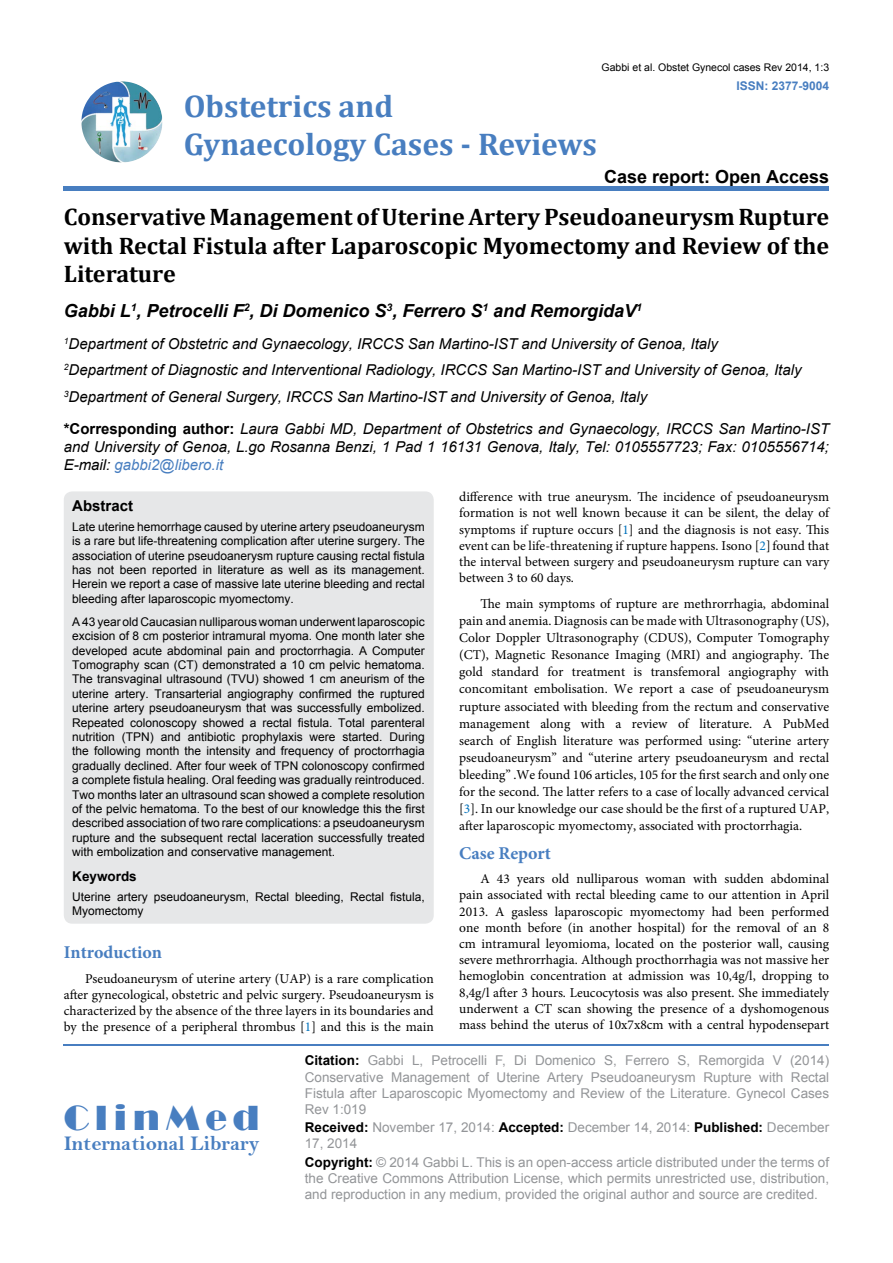
<style>
.page{position:relative;width:893px;height:1263px;background:#fff}
.page>*{position:absolute;margin:0;border:0;box-sizing:border-box;transform-origin:0 0}
.t1{font:36px "Broadway";letter-spacing:.16em;color:#487ec0}
.t2{font:700 31.5px/37.8px "Cambria";color:#487ec0}
.t3{font:700 24px/28.8px "Cambria";color:#000;text-align:justify}
.t4{font:21px "Bell MT Bold";color:#487ec0}
.t5{font:italic 700 18px "Arial";color:#000}
.t6{font:700 18px "Minion Pro";color:#487ec0}
.t7{font:700 18px "Arial";color:#000}
.t8{font:italic 15px/26.5px "Arial";color:#000}
.t9{font:700 15px "Arial";color:#000}
.t10{font:13.5px/16.2px "Minion Pro";color:#000;text-align:justify}
.t11{font:13.5px/16.2px "Arial";color:#939598;text-align:justify}
.t12{font:700 13.5px "Arial";color:#000}
.t13{font:12px/14.4px "Arial";color:#000;text-align:justify}
.t14{font:700 12px "Arial";color:#487ec0}
.t15{font:10.5px "Arial";color:#000}
.s1{font-weight:700;font-style:normal}
.s2{color:#487ec0}
.s3{color:#0072bc}
.s4{font-weight:700;color:#000}
</style>
<div class="page">
<img style="left:81px;top:81px;width:81px;height:81px;border-radius:41px">
<div style="left:64px;top:186px;width:765px;height:5px;background:#487ec0"></div>
<hr style="left:64px;top:1044px;width:765px;height:1px;background:#487ec0">
<div style="left:64px;top:491px;width:370px;height:433px;background:#e6e7e8;border-radius:9px"></div>
<p class="t15" style="left:602px;top:61px;width:229px">Gabbi et al. Obstet Gynecol cases Rev 2014, 1:3</p>
<p class="t14" style="left:736px;top:77px;width:94px">ISSN: 2377-9004</p>
<h2 class="t2" style="left:184px;top:86px;width:415px">Obstetrics and<br>Gynaecology Cases - Reviews</h2>
<h3 class="t7" style="left:604px;top:164px;width:227px">Case report: Open Access</h3>
<h3 class="t3" style="left:64px;top:201px;width:767px">Conservative Management of Uterine Artery Pseudoaneurysm Rupture with Rectal Fistula after Laparoscopic Myomectomy and Review of the Literature</h3>
<h3 class="t5" style="left:64px;top:298px;width:580px">Gabbi L<sup>1</sup>, Petrocelli F<sup>2</sup>, Di Domenico S<sup>3</sup>, Ferrero S<sup>1</sup> and RemorgidaV<sup>1</sup></h3>
<p class="t8" style="left:64px;top:331px;width:739px"><sup>1</sup>Department of Obstetric and Gynaecology, IRCCS San Martino-IST and University of Genoa, Italy<br><sup>2</sup>Department of Diagnostic and Interventional Radiology, IRCCS San Martino-IST and University of Genoa, Italy<br><sup>3</sup>Department of General Surgery, IRCCS San Martino-IST and University of Genoa, Italy</p>
<p class="t8" style="left:64px;top:420px;width:767px;line-height:18px;text-align:justify"><span class="s1">*Corresponding author:</span> Laura Gabbi MD, Department of Obstetrics and Gynaecology, IRCCS San Martino-IST and University of Genoa, L.go Rosanna Benzi, 1 Pad 1 16131 Genova, Italy, Tel: 0105557723; Fax: 0105556714; E-mail: <span class="s2">gabbi2@libero.it</span></p>
<p class="t10" style="left:459px;top:489px;width:371px">difference with true aneurysm. The incidence of pseudoaneurysm formation is not well known because it can be silent, the delay of symptoms if rupture occurs [<span class="s3">1</span>] and the diagnosis is not easy. This event can be life-threatening if rupture happens. Isono [<span class="s3">2</span>]found that the interval between surgery and pseudoaneurysm rupture can vary between 3 to 60 days.</p>
<p class="t10" style="left:459px;top:595px;width:371px;line-height:17.1px;text-indent:21px">The main symptoms of rupture are methrorrhagia, abdominal pain and anemia. Diagnosis can be made with Ultrasonography (US), Color Doppler Ultrasonography (CDUS), Computer Tomography (CT), Magnetic Resonance Imaging (MRI) and angiography. The gold standard for treatment is transfemoral angiography with concomitant embolisation. We report a case of pseudoaneurysm rupture associated with bleeding from the rectum and conservative management along with a review of literature. A PubMed search of English literature was performed using: “uterine artery pseudoaneurysm” and “uterine artery pseudoaneurysm and rectal bleeding” .We found 106 articles, 105 for the first search and only one for the second. The latter refers to a case of locally advanced cervical [<span class="s3">3</span>]. In our knowledge our case should be the first of a ruptured UAP, after laparoscopic myomectomy, associated with proctorrhagia.</p>
<h3 class="t6" style="left:459px;top:840px;width:93px">Case Report</h3>
<p class="t10" style="left:459px;top:871px;width:371px;text-indent:21px">A 43 years old nulliparous woman with sudden abdominal pain associated with rectal bleeding came to our attention in April 2013. A gasless laparoscopic myomectomy had been performed one month before (in another hospital) for the removal of an 8 cm intramural leyomioma, located on the posterior wall, causing severe methrorrhagia. Although procthorrhagia was not massive her hemoglobin concentration at admission was 10,4g/l, dropping to 8,4g/l after 3 hours. Leucocytosis was also present. She immediately underwent a CT scan showing the presence of a dyshomogenous mass behind the uterus of 10x7x8cm with a central hypodensepart</p>
<p class="t9" style="left:72px;top:495px;width:62px">Abstract</p>
<p class="t13" style="left:72px;top:519px;width:354px">Late uterine hemorrhage caused by uterine artery pseudoaneurysm is a rare but life-threatening complication after uterine surgery. The association of uterine pseudoanerysm rupture causing rectal fistula has not been reported in literature as well as its management.<br>Herein we report a case of massive late uterine bleeding and rectal bleeding after laparoscopic myomectomy.</p>
<p class="t13" style="left:72px;top:614px;width:354px">A 43 year old Caucasian nulliparous woman underwent laparoscopic excision of 8 cm posterior intramural myoma. One month later she developed acute abdominal pain and proctorrhagia. A Computer Tomography scan (CT) demonstrated a 10 cm pelvic hematoma.<br>The transvaginal ultrasound (TVU) showed 1 cm aneurism of the uterine artery. Transarterial angiography confirmed the ruptured uterine artery pseudoaneurysm that was successfully embolized.<br>Repeated colonoscopy showed a rectal fistula. Total parenteral nutrition (TPN) and antibiotic prophylaxis were started. During the following month the intensity and frequency of proctorrhagia gradually declined. After four week of TPN colonoscopy confirmed a complete fistula healing. Oral feeding was gradually reintroduced.<br>Two months later an ultrasound scan showed a complete resolution of the pelvic hematoma. To the best of our knowledge this the first described association of two rare complications: a pseudoaneurysm rupture and the subsequent rectal laceration successfully treated with embolization and conservative management.</p>
<p class="t12" style="left:72px;top:866px;width:66px">Keywords</p>
<p class="t13" style="left:72px;top:889px;width:354px">Uterine artery pseudoaneurysm, Rectal bleeding, Rectal fistula,<br>Myomectomy</p>
<h3 class="t6" style="left:64px;top:939px;width:100px">Introduction</h3>
<p class="t10" style="left:64px;top:970px;width:371px;text-indent:21px">Pseudoaneurysm of uterine artery (UAP) is a rare complication after gynecological, obstetric and pelvic surgery. Pseudoaneurysm is characterized by the absence of the three layers in its boundaries and by the presence of a peripheral thrombus [<span class="s3">1</span>] and this is the main</p>
<h1 class="t1" style="left:64px;top:1097px;width:197px">ClinMed</h1>
<h3 class="t4" style="left:64px;top:1130px;width:197px">International Library</h3>
<p class="t11" style="left:305px;top:1052px;width:526px"><span class="s4">Citation:</span> Gabbi L, Petrocelli F, Di Domenico S, Ferrero S, Remorgida V (2014)<br>Conservative Management of Uterine Artery Pseudoaneurysm Rupture with Rectal Fistula after Laparoscopic Myomectomy and Review of the Literature. Gynecol Cases Rev 1:019</p>
<p class="t11" style="left:305px;top:1119px;width:526px"><span class="s4">Received:</span> November 17, 2014: <span class="s4">Accepted:</span> December 14, 2014: <span class="s4">Published:</span> December<br>17, 2014</p>
<p class="t11" style="left:305px;top:1154px;width:526px"><span class="s4">Copyright:</span> © 2014 Gabbi L. This is an open-access article distributed under the terms of the Creative Commons Attribution License, which permits unrestricted use, distribution, and reproduction in any medium, provided the original author and source are credited.</p>
</div>
